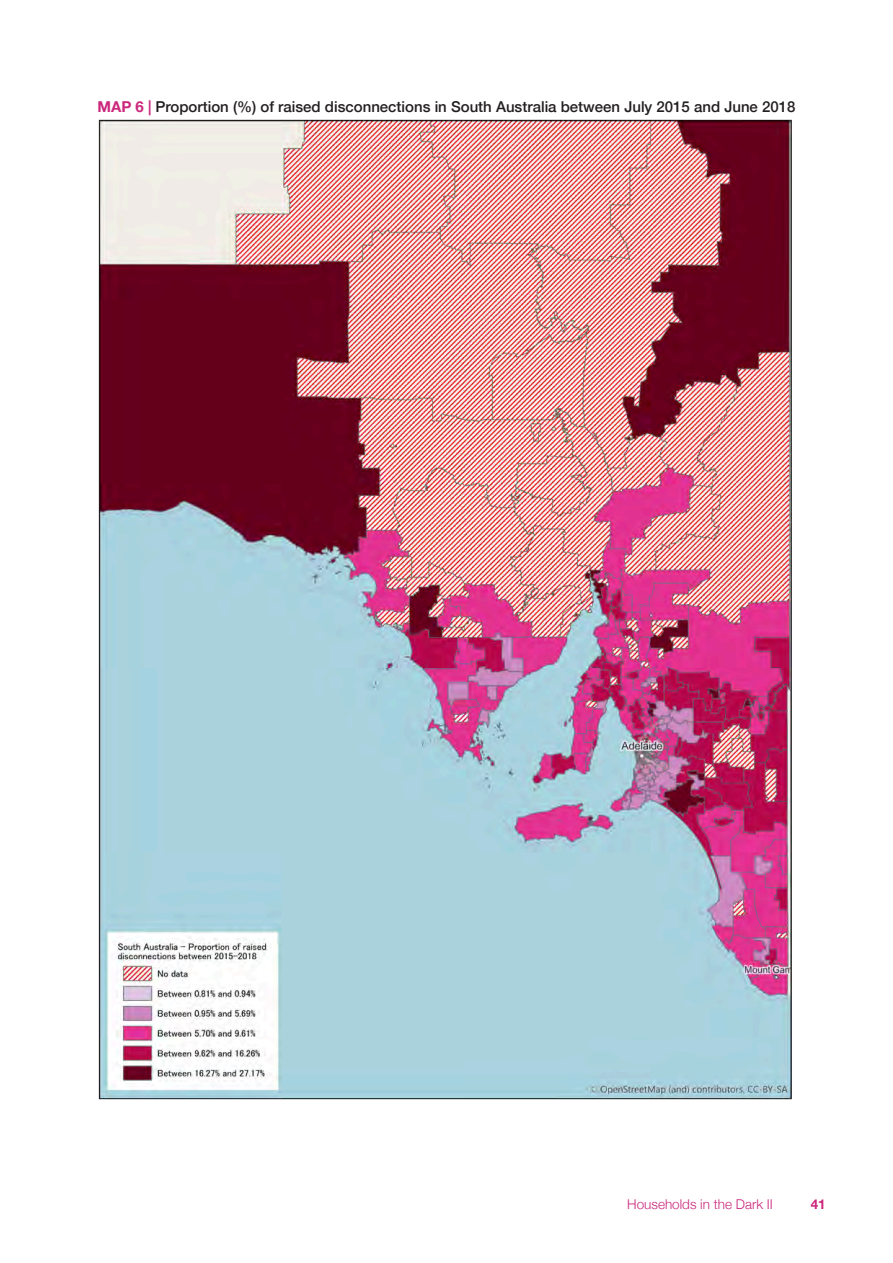
<style>
.page{position:relative;width:893px;height:1263px;background:#fff}
.page>*{position:absolute;margin:0;border:0;box-sizing:border-box;transform-origin:0 0}
.t1{font:500 15px "Helvetica Neue";color:#231f20}
.t2{font:300 13.5px "Helvetica Neue";color:#cb277c}
.t3{font:700 13.5px "Helvetica Neue";color:#cb277c}
.s1{font-weight:700;color:#cb277c}
</style>
<div class="page">
<img style="left:98px;top:119px;width:694px;height:981px">
<p class="t1" style="left:98px;top:95px;width:699px"><span class="s1">MAP 6 |</span> Proportion (%) of raised disconnections in South Australia between July 2015 and June 2018</p>
<p class="t2" style="left:627px;top:1194px;width:147px">Households in the Dark II</p>
<p class="t3" style="left:811px;top:1194px;width:17px">41</p>
</div>
